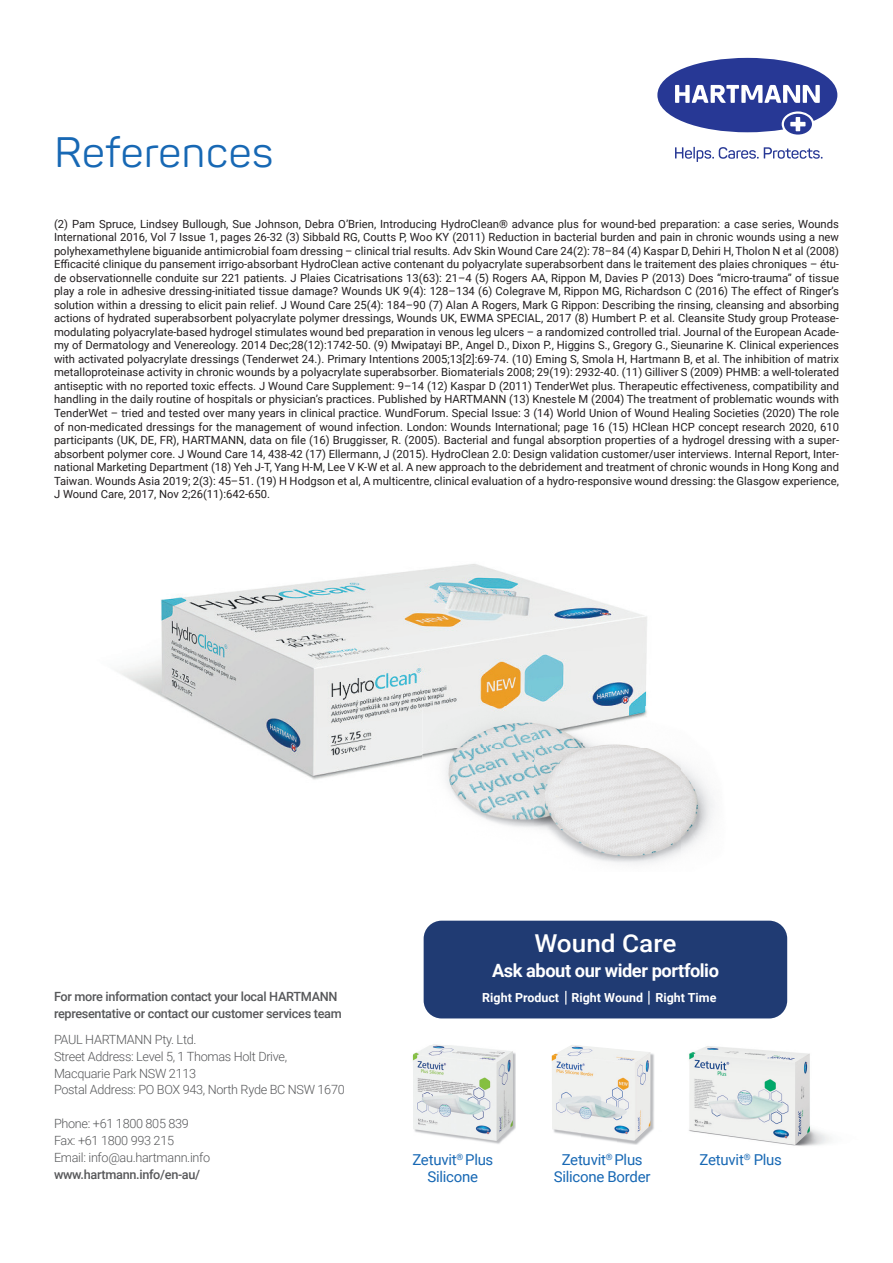
<style>
.page{position:relative;width:893px;height:1263px;background:#fff}
.page>*{position:absolute;margin:0;border:0;box-sizing:border-box;transform-origin:0 0}
.t1{font:42px "Panton";color:#1768b4}
.t2{font:500 24.6px "Roboto";color:#fff;scale:1.06 1}
.t3{font:700 18.3px "Roboto";letter-spacing:-.025em;color:#fff}
.t4{font:15px/17px "Roboto";letter-spacing:-.02em;color:#1768b4;text-align:center}
.t5{font:300 12.75px/17px "Roboto";letter-spacing:-.025em;color:#57585a}
.t6{font:500 12.75px/17px "Roboto";letter-spacing:-.025em;color:#57585a}
.t7{font:700 12.45px "Roboto";color:#fff}
.t8{font:11.25px/13.5px "Roboto";color:#231f20;text-align:justify}
</style>
<div class="page">
<img style="left:582px;top:952px;width:249px;height:194px">
<img style="left:117px;top:564px;width:671px;height:388px">
<img style="left:422px;top:707px;width:15px;height:41px">
<img style="left:422px;top:748px;width:15px;height:124px">
<img style="left:437px;top:707px;width:293px;height:165px">
<svg style="left:784px;top:114px;width:28px;height:21px"></svg>
<svg style="left:657px;top:58px;width:180px;height:74px"></svg>
<svg style="left:675px;top:147px;width:147px;height:15px"></svg>
<div style="left:424px;top:921px;width:363px;height:97px;background:#203b73;border-radius:18px"></div>
<svg style="left:565px;top:991px;width:1px;height:14px"></svg>
<svg style="left:648px;top:991px;width:1px;height:14px"></svg>
<img style="left:582px;top:1045px;width:72px;height:100px">
<img style="left:552px;top:1045px;width:98px;height:96px">
<img style="left:412px;top:1044px;width:26px;height:33px">
<img style="left:413px;top:1077px;width:1px;height:52px">
<img style="left:414px;top:1045px;width:102px;height:99px">
<h1 class="t1" style="left:54px;top:135px;width:221px">References</h1>
<p class="t8" style="left:54px;top:217px;width:787px">(2) Pam Spruce, Lindsey Bullough, Sue Johnson, Debra O’Brien, Introducing HydroClean® advance plus for wound-bed preparation: a case series, Wounds International 2016, Vol 7 Issue 1, pages 26-32 (3) Sibbald RG, Coutts P, Woo KY (2011) Reduction in bacterial burden and pain in chronic wounds using a new polyhexamethylene biguanide antimicrobial foam dressing – clinical trial results. Adv Skin Wound Care 24(2): 78–84 (4) Kaspar D, Dehiri H, Tholon N et al (2008)<br>Efficacité clinique du pansement irrigo-absorbant HydroClean active contenant du polyacrylate superabsorbent dans le traitement des plaies chroniques – étu&shy;de observationnelle conduite sur 221 patients. J Plaies Cicatrisations 13(63): 21–4 (5) Rogers AA, Rippon M, Davies P (2013) Does “micro-trauma” of tissue play a role in adhesive dressing-initiated tissue damage? Wounds UK 9(4): 128–134 (6) Colegrave M, Rippon MG, Richardson C (2016) The effect of Ringer’s solution within a dressing to elicit pain relief. J Wound Care 25(4): 184–90 (7) Alan A Rogers, Mark G Rippon: Describing the rinsing, cleansing and absorbing actions of hydrated superabsorbent polyacrylate polymer dressings, Wounds UK, EWMA SPECIAL, 2017 (8) Humbert P. et al. Cleansite Study group Protease&shy;modulating polyacrylate-based hydrogel stimulates wound bed preparation in venous leg ulcers – a randomized controlled trial. Journal of the European Acade&shy;my of Dermatology and Venereology. 2014 Dec;28(12):1742-50. (9) Mwipatayi BP., Angel D., Dixon P., Higgins S., Gregory G., Sieunarine K. Clinical experiences with activated polyacrylate dressings (Tenderwet 24.). Primary Intentions 2005;13[2]:69-74. (10) Eming S, Smola H, Hartmann B, et al. The inhibition of matrix metalloproteinase activity in chronic wounds by a polyacrylate superabsorber. Biomaterials 2008; 29(19): 2932-40. (11) Gilliver S (2009) PHMB: a well-tolerated antiseptic with no reported toxic effects. J Wound Care Supplement: 9–14 (12) Kaspar D (2011) TenderWet plus. Therapeutic effectiveness, compatibility and handling in the daily routine of hospitals or physician’s practices. Published by HARTMANN (13) Knestele M (2004) The treatment of problematic wounds with TenderWet – tried and tested over many years in clinical practice. WundForum. Special Issue: 3 (14) World Union of Wound Healing Societies (2020) The role of non-medicated dressings for the management of wound infection. London: Wounds International; page 16 (15) HClean HCP concept research 2020, 610 participants (UK, DE, FR), HARTMANN, data on file (16) Bruggisser, R. (2005). Bacterial and fungal absorption properties of a hydrogel dressing with a super&shy;absorbent polymer core. J Wound Care 14, 438-42 (17) Ellermann, J (2015). HydroClean 2.0: Design validation customer/user interviews. Internal Report, Inter&shy;national Marketing Department (18) Yeh J-T, Yang H-M, Lee V K-W et al. A new approach to the debridement and treatment of chronic wounds in Hong Kong and Taiwan. Wounds Asia 2019; 2(3): 45–51. (19) H Hodgson et al, A multicentre, clinical evaluation of a hydro-responsive wound dressing: the Glasgow experience, J Wound Care, 2017, Nov 2;26(11):642-650.</p>
<h2 class="t2" style="left:534px;top:929px;width:136px">Wound Care</h2>
<p class="t6" style="left:54px;top:988px;width:289px">For more information contact your local HARTMANN representative or contact our customer services team</p>
<p class="t5" style="left:54px;top:1031px;width:292px">PAUL HARTMANN Pty. Ltd.<br>Street Address: Level 5, 1 Thomas Holt Drive, Macquarie Park NSW 2113<br>Postal Address: PO BOX 943, North Ryde BC NSW 1670</p>
<p class="t5" style="left:54px;top:1115px;width:158px">Phone: +61 1800 805 839<br>Fax: +61 1800 993 215<br>Email: info@au.hartmann.info</p>
<p class="t6" style="left:54px;top:1166px;width:148px">www.hartmann.info/en-au/</p>
<h3 class="t3" style="left:492px;top:960px;width:228px">Ask about our wider portfolio</h3>
<p class="t7" style="left:482px;top:990px;width:236px">Right Product Right Wound Right Time</p>
<h3 class="t4" style="left:412px;top:1151px;width:82px">Zetuvit<sup>®</sup> Plus<br>Silicone</h3>
<h3 class="t4" style="left:554px;top:1151px;width:98px">Zetuvit<sup>®</sup> Plus<br>Silicone Border</h3>
<h3 class="t4" style="left:700px;top:1151px;width:84px">Zetuvit<sup>®</sup> Plus</h3>
</div>
